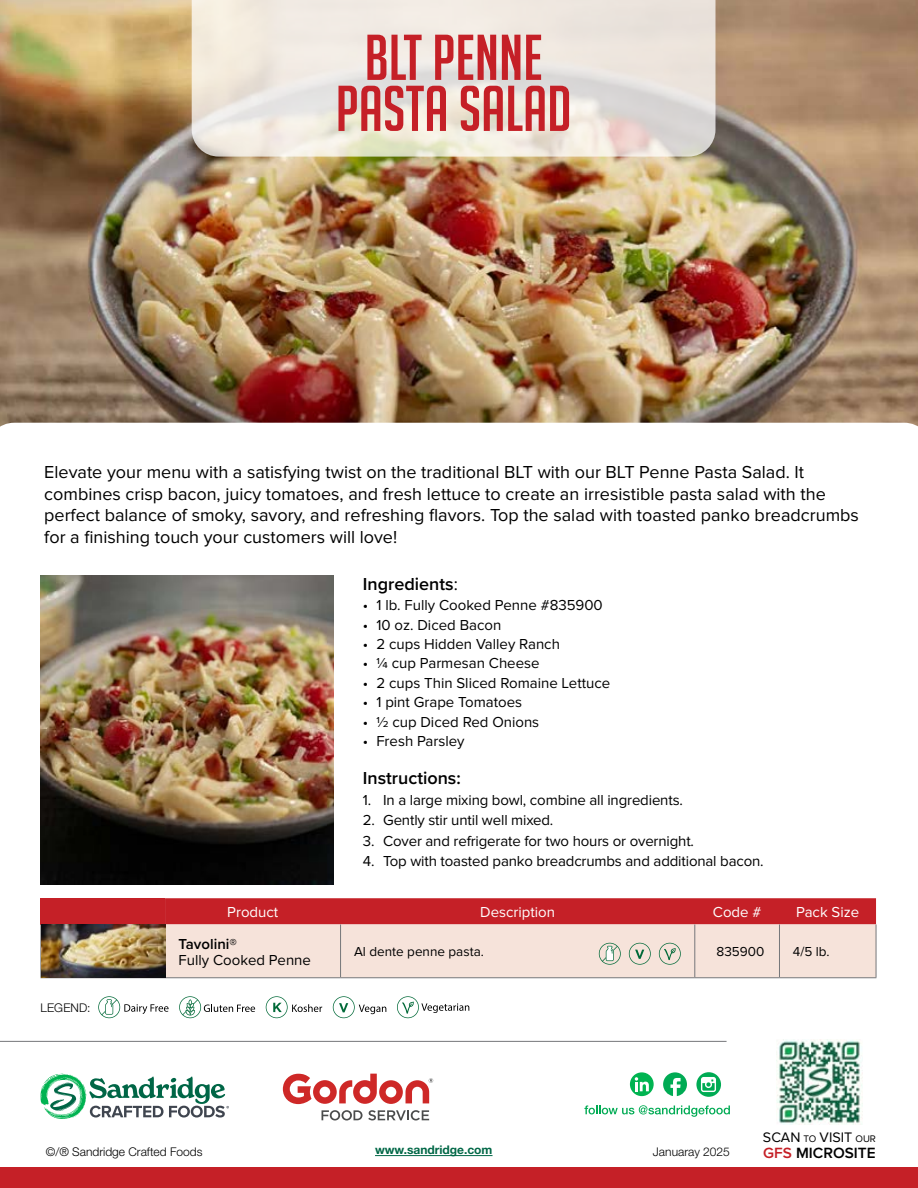
<style>
.page{position:relative;width:918px;height:1188px;background:#fff}
.page>*{position:absolute;margin:0;border:0;box-sizing:border-box;transform-origin:0 0}
.t1{font:63px/51px "Big Noodle Titling";color:#c52027;text-align:center}
.t2{font:18px/21.6px "Proxima Nova";color:#000}
.t3{font:600 18px "Proxima Nova";color:#000}
.t4{font:600 15.45px "Proxima Nova";color:#000}
.t5{font:15px "Proxima Nova";letter-spacing:-.01em;color:#000}
.t6{font:15px "Proxima Nova";color:#fff}
.t7{font:600 15px "Proxima Nova";color:#000}
.t8{font:14.25px "Proxima Nova";color:#000}
.t9{font:13.5px "Proxima Nova";color:#000}
.t10{font:300 12px "Helvetica Neue LT Std";color:#000}
.t11{font:700 12px "Helvetica Neue LT Std";color:#006746}
.s1{font-weight:400}
.s2{font-size:9.9px}
.s3{color:#c52027}
</style>
<div class="page">
<img style="left:0;top:0;width:918px;height:423px">
<svg style="left:192px;top:0;width:524px;height:157px;fill:#efe8df"></svg>
<svg style="left:397px;top:996px;width:72px;height:22px"></svg>
<svg style="left:333px;top:996px;width:53px;height:22px"></svg>
<svg style="left:98px;top:996px;width:71px;height:22px"></svg>
<svg style="left:179px;top:996px;width:76px;height:22px"></svg>
<svg style="left:266px;top:996px;width:56px;height:22px"></svg>
<img style="left:40px;top:576px;width:294px;height:308px">
<div style="left:0;top:1167px;width:918px;height:21px;background:#c52027"></div>
<hr style="left:375px;top:1155px;width:118px;height:1px;background:#006746">
<svg style="left:322px;top:1110px;width:107px;height:10px"></svg>
<svg style="left:283px;top:1074px;width:150px;height:30px"></svg>
<svg style="left:584px;top:1105px;width:146px;height:12px"></svg>
<svg style="left:663px;top:1072px;width:24px;height:24px"></svg>
<svg style="left:696px;top:1072px;width:25px;height:25px"></svg>
<hr style="left:0;top:1041px;width:727px;height:1px;background:#76777a">
<img style="left:777px;top:1039px;width:85px;height:86px">
<div style="left:631px;top:1073px;width:22px;height:22px;background:#00b451;border-radius:50%"></div>
<div style="left:630px;top:1072px;width:24px;height:24px;border:2px solid #00b451;border-radius:50%"></div>
<svg style="left:635px;top:1077px;width:14px;height:14px"></svg>
<svg style="left:40px;top:1074px;width:189px;height:45px"></svg>
<div style="left:41px;top:898px;width:124px;height:26px;background:#c52027"></div>
<div style="left:165px;top:898px;width:711px;height:26px;background:#c52027"></div>
<div style="left:165px;top:924px;width:711px;height:53px;background:#f6e3da"></div>
<hr style="left:40px;top:924px;width:1px;height:53px;background:#76777a">
<hr style="left:340px;top:924px;width:1px;height:53px;background:#76777a">
<hr style="left:694px;top:924px;width:1px;height:53px;background:#76777a">
<hr style="left:779px;top:924px;width:1px;height:53px;background:#76777a">
<hr style="left:876px;top:924px;width:1px;height:53px;background:#76777a">
<hr style="left:40px;top:977px;width:125px;height:1px;background:#76777a">
<hr style="left:165px;top:977px;width:176px;height:1px;background:#76777a">
<hr style="left:341px;top:977px;width:354px;height:1px;background:#76777a">
<hr style="left:695px;top:977px;width:84px;height:1px;background:#76777a">
<hr style="left:779px;top:977px;width:97px;height:1px;background:#76777a">
<img style="left:41px;top:924px;width:124px;height:53px">
<svg style="left:659px;top:943px;width:22px;height:22px"></svg>
<svg style="left:629px;top:943px;width:22px;height:22px"></svg>
<svg style="left:599px;top:943px;width:22px;height:22px"></svg>
<h1 class="t1" style="left:336px;top:32px;width:237px">BLT PENNE<br>PASTA SALAD</h1>
<p class="t2" style="left:44px;top:461px;width:816px">Elevate your menu with a satisfying twist on the traditional BLT with our BLT Penne Pasta Salad. It combines crisp bacon, juicy tomatoes, and fresh lettuce to create an irresistible pasta salad with the perfect balance of smoky, savory, and refreshing flavors. Top the salad with toasted panko breadcrumbs for a finishing touch your customers will love!</p>
<p class="t3" style="left:363px;top:570px;width:96px">Ingredients<span class="s1">:</span></p>
<p class="t5" style="left:363px;top:597px;width:241px">• 1 lb. Fully Cooked Penne #835900</p>
<p class="t5" style="left:363px;top:616px;width:140px">• 10 oz. Diced Bacon</p>
<p class="t5" style="left:363px;top:635px;width:199px">• 2 cups Hidden Valley Ranch</p>
<p class="t5" style="left:363px;top:655px;width:178px">• ¼ cup Parmesan Cheese</p>
<p class="t5" style="left:363px;top:674px;width:249px">• 2 cups Thin Sliced Romaine Lettuce</p>
<p class="t5" style="left:363px;top:694px;width:161px">• 1 pint Grape Tomatoes</p>
<p class="t5" style="left:363px;top:713px;width:178px">• ½ cup Diced Red Onions</p>
<p class="t5" style="left:363px;top:733px;width:103px">• Fresh Parsley</p>
<p class="t3" style="left:363px;top:765px;width:100px">Instructions:</p>
<p class="t5" style="left:363px;top:791px;width:322px">1. In a large mixing bowl, combine all ingredients.</p>
<p class="t5" style="left:363px;top:812px;width:192px">2. Gently stir until well mixed.</p>
<p class="t5" style="left:363px;top:832px;width:333px">3. Cover and refrigerate for two hours or overnight.</p>
<p class="t5" style="left:363px;top:853px;width:402px">4. Top with toasted panko breadcrumbs and additional bacon.</p>
<p class="t10" style="left:40px;top:1000px;width:52px">LEGEND:</p>
<p class="t6" style="left:227px;top:904px;width:53px">Product</p>
<p class="t6" style="left:480px;top:904px;width:76px">Description</p>
<p class="t6" style="left:713px;top:904px;width:50px">Code #</p>
<p class="t6" style="left:796px;top:904px;width:65px">Pack Size</p>
<p class="t7" style="left:179px;top:932px;width:60px">Tavolini®</p>
<p class="t5" style="left:179px;top:951px;width:134px">Fully Cooked Penne</p>
<p class="t9" style="left:354px;top:944px;width:131px">Al dente penne pasta.</p>
<p class="t9" style="left:717px;top:944px;width:49px">835900</p>
<p class="t9" style="left:793px;top:944px;width:38px">4/5 lb.</p>
<p class="t10" style="left:46px;top:1144px;width:158px">©/® Sandridge Crafted Foods</p>
<p class="t11" style="left:375px;top:1143px;width:119px">www.sandridge.com</p>
<p class="t10" style="left:653px;top:1144px;width:78px">Januaray 2025</p>
<p class="t8" style="left:763px;top:1129px;width:115px">SCAN <span class="s2">TO</span> VISIT <span class="s2">OUR</span></p>
<p class="t4" style="left:763px;top:1141px;width:114px"><span class="s3">GFS</span> MICROSITE</p>
</div>
